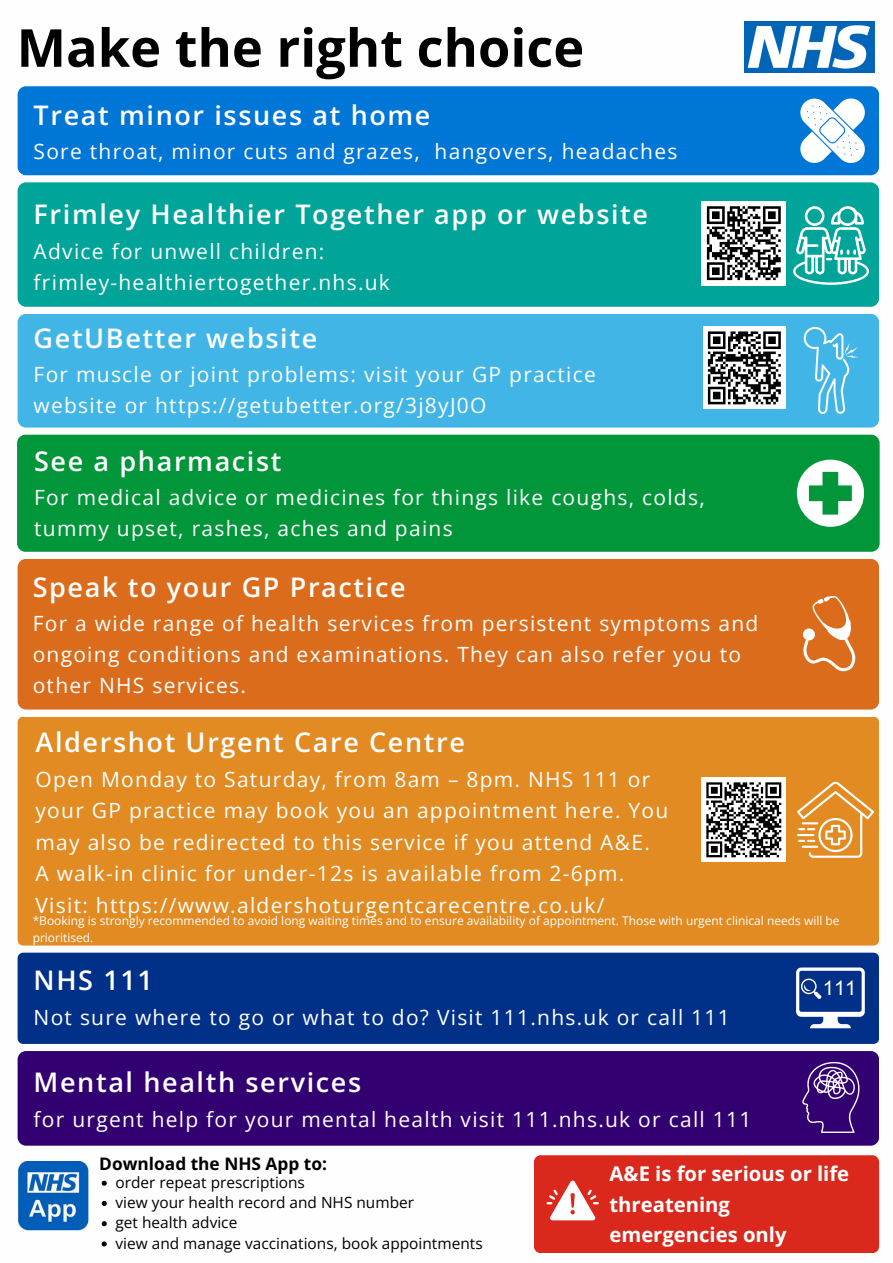
<style>
.page{position:relative;width:893px;height:1263px;background:#fff}
.page>*{position:absolute;margin:0;border:0;box-sizing:border-box;transform-origin:0 0}
.t1{font:700 52.35px "Open Sans";color:#000}
.t2{font:600 27px "Open Sans";letter-spacing:.06em;color:#fff}
.t3{font:21px/30.9px "Open Sans";letter-spacing:.06em;color:#fff}
.t4{font:700 20.25px "Open Sans";color:#fff}
.t5{font:20.1px "Arial MT Pro";color:#fff}
.t6{font:700 17.25px "Open Sans";color:#000}
.t7{font:15.45px "Open Sans";color:#000}
.t8{font:12px/17.4px "Open Sans";color:#fff}
</style>
<div class="page">
<img style="left:744px;top:21px;width:130px;height:52px">
<div style="left:18px;top:1051px;width:861px;height:95px;background:#330072;border-radius:8px"></div>
<svg style="left:802px;top:1062px;width:58px;height:71px"></svg>
<div style="left:18px;top:86px;width:861px;height:89px;background:#0076d6;border-radius:8px"></div>
<svg style="left:800px;top:98px;width:65px;height:65px"></svg>
<div style="left:18px;top:182px;width:861px;height:125px;background:#00a499;border-radius:8px"></div>
<svg style="left:793px;top:206px;width:76px;height:79px"></svg>
<svg style="left:102px;top:1180px;width:5px;height:6px"></svg>
<svg style="left:102px;top:1201px;width:5px;height:5px"></svg>
<svg style="left:102px;top:1221px;width:5px;height:5px"></svg>
<svg style="left:102px;top:1241px;width:5px;height:5px"></svg>
<div style="left:534px;top:1155px;width:345px;height:98px;background:#da291c;border-radius:7px"></div>
<img style="left:18px;top:1161px;width:71px;height:69px">
<div style="left:18px;top:314px;width:861px;height:114px;background:#41b6e6;border-radius:8px"></div>
<svg style="left:803px;top:326px;width:56px;height:88px"></svg>
<div style="left:18px;top:953px;width:861px;height:91px;background:#003087"></div>
<svg style="left:796px;top:967px;width:68px;height:61px"></svg>
<div style="left:18px;top:559px;width:861px;height:150px;background:#db6c1c;border-radius:8px"></div>
<svg style="left:803px;top:596px;width:53px;height:76px"></svg>
<div style="left:17px;top:435px;width:862px;height:117px;background:#009639;border-radius:8px"></div>
<svg style="left:797px;top:460px;width:67px;height:67px"></svg>
<svg style="left:546px;top:1180px;width:53px;height:40px"></svg>
<div style="left:18px;top:717px;width:861px;height:228px;background:#e18b22"></div>
<svg style="left:797px;top:781px;width:77px;height:77px;background:#e6a14d"></svg>
<div style="left:703px;top:326px;width:83px;height:83px;background:#fff"></div>
<svg style="left:707px;top:331px;width:74px;height:74px"></svg>
<div style="left:702px;top:201px;width:84px;height:84px;background:#fff"></div>
<svg style="left:706px;top:206px;width:75px;height:75px"></svg>
<div style="left:702px;top:778px;width:84px;height:84px;background:#fff"></div>
<svg style="left:706px;top:782px;width:76px;height:76px"></svg>
<p class="t1" style="left:17px;top:11px;width:569px">Make the right choice</p>
<p class="t2" style="left:34px;top:96px;width:398px">Treat minor issues at home</p>
<p class="t3" style="left:34px;top:135px;width:645px">Sore throat, minor cuts and grazes, hangovers, headaches</p>
<p class="t2" style="left:34px;top:195px;width:616px">Frimley Healthier Together app or website</p>
<p class="t3" style="left:34px;top:235px;width:292px">Advice for unwell children:</p>
<p class="t3" style="left:34px;top:266px;width:358px">frimley-healthiertogether.nhs.uk</p>
<p class="t2" style="left:34px;top:319px;width:285px">GetUBetter website</p>
<p class="t3" style="left:34px;top:358px;width:564px;line-height:31.5px">For muscle or joint problems: visit your GP practice website or https://getubetter.org/3j8yJ0O</p>
<p class="t2" style="left:34px;top:443px;width:249px">See a pharmacist</p>
<p class="t3" style="left:34px;top:482px;width:672px">For medical advice or medicines for things like coughs, colds, tummy upset, rashes, aches and pains</p>
<p class="t2" style="left:33px;top:568px;width:374px">Speak to your GP Practice</p>
<p class="t3" style="left:33px;top:608px;width:727px">For a wide range of health services from persistent symptoms and ongoing conditions and examinations. They can also refer you to other NHS services.</p>
<p class="t2" style="left:36px;top:723px;width:431px">Aldershot Urgent Care Centre</p>
<p class="t3" style="left:36px;top:762px;width:634px;line-height:31.5px">Open Monday to Saturday, from 8am – 8pm. NHS 111 or your GP practice may book you an appointment here. You may also be redirected to this service if you attend A&amp;E.</p>
<p class="t3" style="left:36px;top:857px;width:590px">A walk-in clinic for under-12s is available from 2-6pm.</p>
<p class="t3" style="left:36px;top:889px;width:570px">Visit: https://www.aldershoturgentcarecentre.co.uk/</p>
<p class="t8" style="left:33px;top:911px;width:808px">*Booking is strongly recommended to avoid long waiting times and to ensure availability of appointment. Those with urgent clinical needs will be prioritised.</p>
<p class="t2" style="left:34px;top:961px;width:121px">NHS 111</p>
<p class="t5" style="left:823px;top:981px;width:35px">111</p>
<p class="t3" style="left:34px;top:1001px;width:697px">Not sure where to go or what to do? Visit 111.nhs.uk or call 111</p>
<p class="t2" style="left:34px;top:1063px;width:329px">Mental health services</p>
<p class="t3" style="left:34px;top:1103px;width:719px">for urgent help for your mental health visit 111.nhs.uk or call 111</p>
<p class="t6" style="left:99px;top:1152px;width:229px">Download the NHS App to:</p>
<p class="t7" style="left:116px;top:1171px;width:191px">order repeat prescriptions</p>
<p class="t7" style="left:116px;top:1192px;width:300px">view your health record and NHS number</p>
<p class="t7" style="left:116px;top:1212px;width:123px">get health advice</p>
<p class="t7" style="left:116px;top:1232px;width:369px">view and manage vaccinations, book appointments</p>
<p class="t4" style="left:609px;top:1159px;width:241px">A&amp;E is for serious or life</p>
<p class="t4" style="left:609px;top:1190px;width:122px">threatening</p>
<p class="t4" style="left:609px;top:1220px;width:178px">emergencies only</p>
</div>
